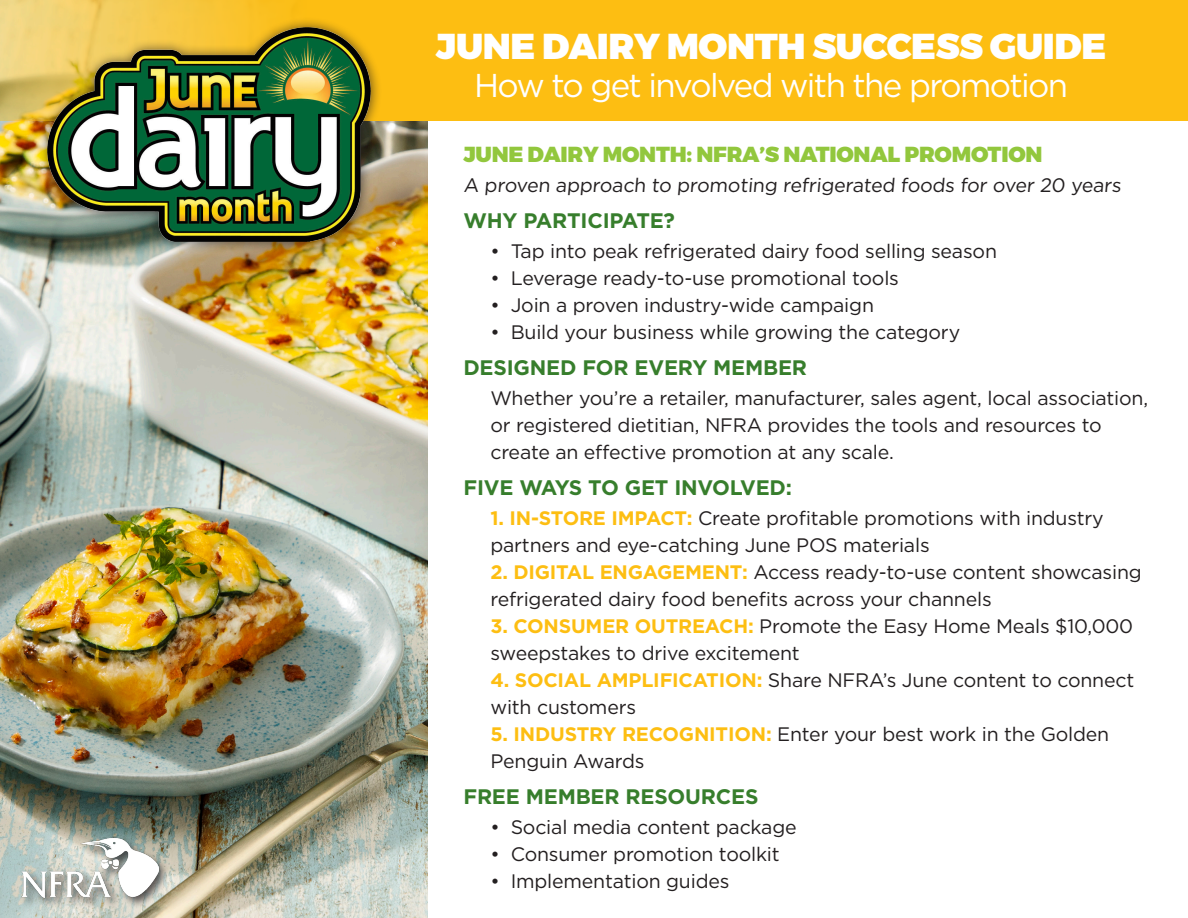
<style>
.page{position:relative;width:1188px;height:918px;background:#fff}
.page>*{position:absolute;margin:0;border:0;box-sizing:border-box;transform-origin:0 0}
.t1{font:900 36px "Montserrat";letter-spacing:-.01em;color:#fff}
.t2{font:33px "Gotham";letter-spacing:-.05em;color:#fff}
.t3{font:900 21.75px "Montserrat";letter-spacing:-.01em;color:#92c73d}
.t4{font:700 21px "Gotham";letter-spacing:-.01em;color:#377e2c}
.t5{font:19.5px/27px "Gotham";letter-spacing:-.01em;color:#231f20}
.s1{font-weight:700;color:#fdbe12}
</style>
<div class="page">
<img style="left:0;top:121px;width:428px;height:797px">
<div style="left:19px;top:835px;width:152px;height:75px;background:#231f20;opacity:.75"></div>
<img style="left:21px;top:838px;width:137px;height:61px">
<div style="left:0;top:0;width:1188px;height:121px;background:#fdbe12"></div>
<div style="left:37px;top:17px;width:345px;height:236px;background:#231f20;opacity:.75"></div>
<img style="left:46px;top:26px;width:327px;height:218px">
<p class="t1" style="left:436px;top:24px;width:672px">JUNE DAIRY MONTH SUCCESS GUIDE</p>
<p class="t2" style="left:474px;top:64px;width:595px">How to get involved with the promotion</p>
<p class="t3" style="left:463px;top:140px;width:581px">JUNE DAIRY MONTH: NFRA’S NATIONAL PROMOTION</p>
<p class="t5" style="left:463px;top:171px;width:661px">A proven approach to promoting refrigerated foods for over 20 years</p>
<p class="t4" style="left:463px;top:206px;width:213px">WHY PARTICIPATE?</p>
<p class="t5" style="left:490px;top:237px;width:508px">• Tap into peak refrigerated dairy food selling season</p>
<p class="t5" style="left:490px;top:264px;width:410px">• Leverage ready-to-use promotional tools</p>
<p class="t5" style="left:490px;top:291px;width:385px">• Join a proven industry-wide campaign</p>
<p class="t5" style="left:490px;top:318px;width:471px">• Build your business while growing the category</p>
<p class="t4" style="left:463px;top:353px;width:345px">DESIGNED FOR EVERY MEMBER</p>
<p class="t5" style="left:490px;top:384px;width:659px">Whether you’re a retailer, manufacturer, sales agent, local association, or registered dietitian, NFRA provides the tools and resources to create an effective promotion at any scale.</p>
<p class="t4" style="left:463px;top:473px;width:330px">FIVE WAYS TO GET INVOLVED:</p>
<p class="t5" style="left:490px;top:504px;width:615px"><span class="s1">1. IN-STORE IMPACT:</span> Create profitable promotions with industry partners and eye-catching June POS materials</p>
<p class="t5" style="left:490px;top:558px;width:653px"><span class="s1">2. DIGITAL ENGAGEMENT:</span> Access ready-to-use content showcasing refrigerated dairy food benefits across your channels</p>
<p class="t5" style="left:490px;top:612px;width:644px"><span class="s1">3. CONSUMER OUTREACH:</span> Promote the Easy Home Meals $10,000 sweepstakes to drive excitement</p>
<p class="t5" style="left:490px;top:666px;width:645px"><span class="s1">4. SOCIAL AMPLIFICATION:</span> Share NFRA’s June content to connect with customers</p>
<p class="t5" style="left:490px;top:720px;width:620px"><span class="s1">5. INDUSTRY RECOGNITION:</span> Enter your best work in the Golden<br>Penguin Awards</p>
<p class="t4" style="left:463px;top:782px;width:297px">FREE MEMBER RESOURCES</p>
<p class="t5" style="left:490px;top:813px;width:308px">• Social media content package</p>
<p class="t5" style="left:490px;top:840px;width:291px">• Consumer promotion toolkit</p>
<p class="t5" style="left:490px;top:867px;width:241px">• Implementation guides</p>
</div>
